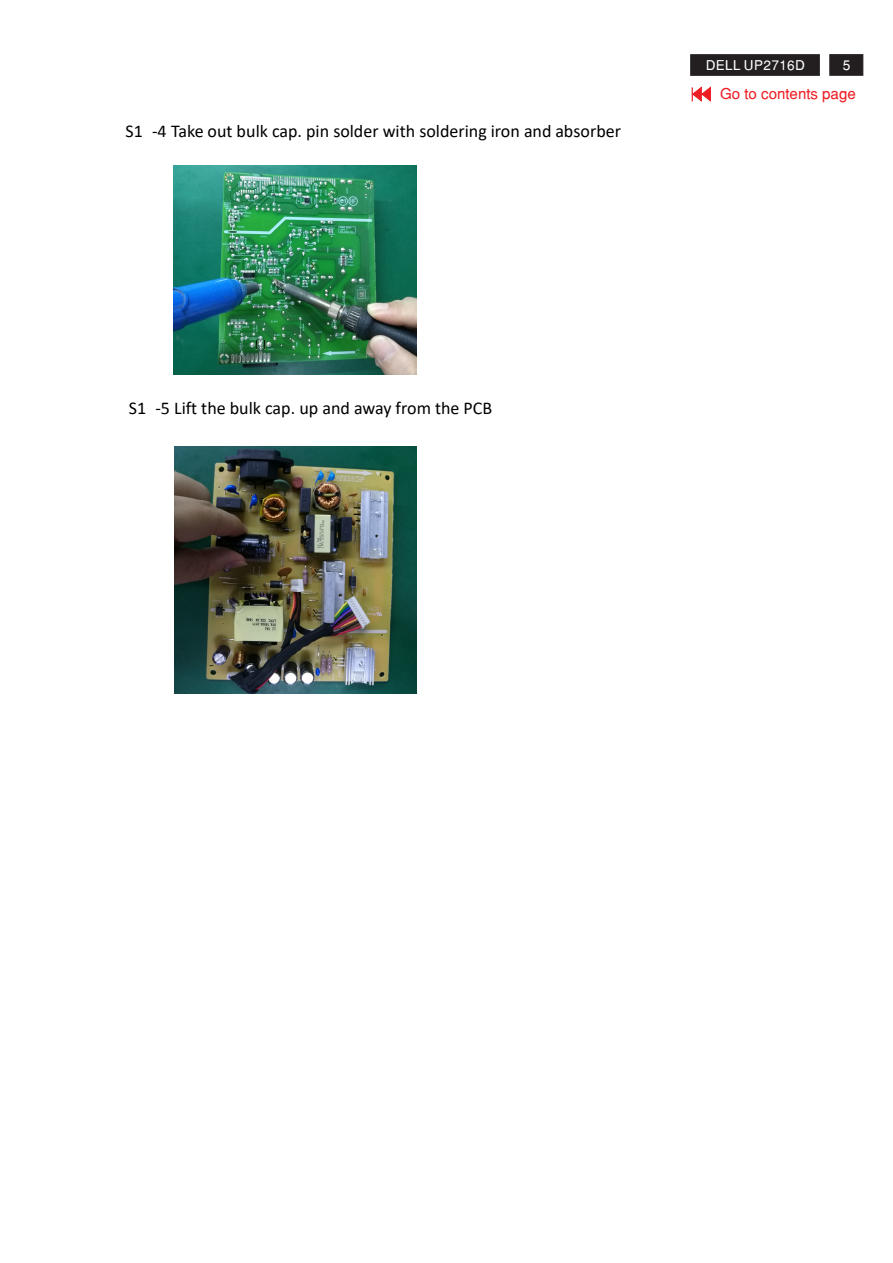
<style>
.page{position:relative;width:893px;height:1263px;background:#fff}
.page>*{position:absolute;margin:0;border:0;box-sizing:border-box;transform-origin:0 0}
.t1{font:18px "Calibri";color:#000}
.t2{font:15px "Helvetica";color:#ee1d23}
.t3{font:13.5px "Helvetica";letter-spacing:.03em;color:#fff}
</style>
<div class="page">
<div style="left:830px;top:54px;width:33px;height:21px;background:#231f20;border:1px solid #231f20"></div>
<div style="left:690px;top:55px;width:129px;height:20px;background:#231f20"></div>
<svg style="left:692px;top:87px;width:19px;height:15px"></svg>
<img style="left:173px;top:165px;width:243px;height:209px">
<img style="left:174px;top:446px;width:242px;height:248px">
<p class="t1" style="left:125px;top:123px;width:497px">S1 -4 Take out bulk cap. pin solder with soldering iron and absorber</p>
<p class="t3" style="left:706px;top:60px;width:101px">DELL UP2716D</p>
<p class="t3" style="left:843px;top:59px;width:9px">5</p>
<p class="t2" style="left:720px;top:88px;width:137px">Go to contents page</p>
<p class="t1" style="left:129px;top:401px;width:365px">S1 -5 Lift the bulk cap. up and away from the PCB</p>
</div>
